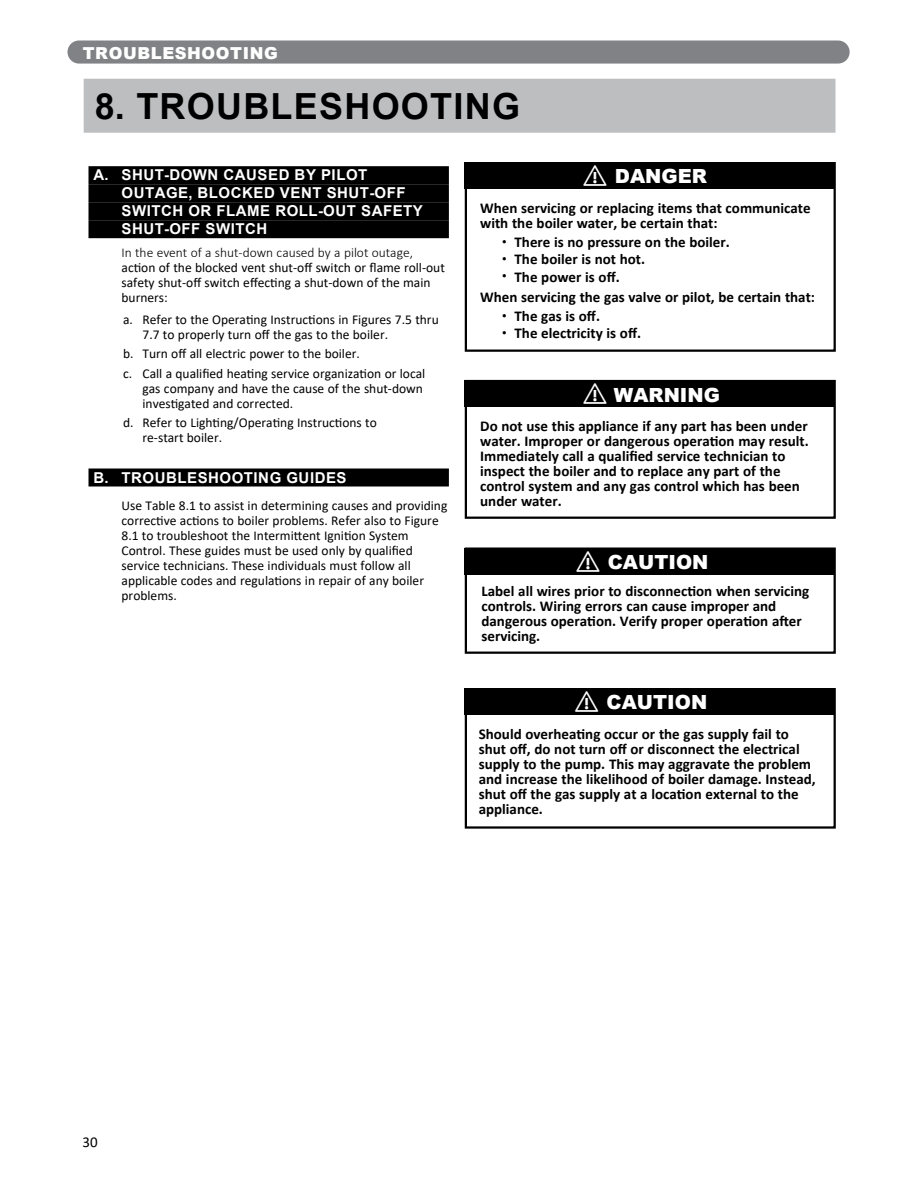
<style>
.page{position:relative;width:918px;height:1188px;background:#fff}
.page>*{position:absolute;margin:0;border:0;box-sizing:border-box;transform-origin:0 0}
.t1{font:700 36px "Arial";letter-spacing:.035em;color:#000}
.t2{font:900 19.5px "Arial";color:#fff}
.t3{font:900 16.5px "Arial";letter-spacing:.035em;color:#fff}
.t4{font:700 15px/15px "Calibri";color:#000}
.t5{font:700 15px/18px "Arial";letter-spacing:.035em;color:#fff}
.t6{font:15px "Calibri";color:#000}
.t7{font:13.5px/15px "Calibri";color:#000}
.t8{font:300 13.5px "Calibri";color:#000}
.s1{font-weight:400;font-size:10.5px}
</style>
<div class="page">
<div style="left:68px;top:40px;width:782px;height:24px;background:#808285;border-radius:12px"></div>
<div style="left:88px;top:166px;width:361px;height:18px;background:#000"></div>
<div style="left:88px;top:184px;width:361px;height:18px;background:#000"></div>
<div style="left:88px;top:202px;width:361px;height:18px;background:#000"></div>
<div style="left:88px;top:220px;width:361px;height:18px;background:#000"></div>
<div style="left:88px;top:469px;width:361px;height:18px;background:#000"></div>
<div style="left:84px;top:79px;width:751px;height:54px;background:#bcbec0"></div>
<div style="left:465px;top:380px;width:371px;height:139px;border:2px solid #000"></div>
<div style="left:465px;top:380px;width:369px;height:27px;background:#000"></div>
<div style="left:465px;top:688px;width:371px;height:141px;border:2px solid #000"></div>
<div style="left:465px;top:688px;width:369px;height:27px;background:#000"></div>
<div style="left:465px;top:548px;width:371px;height:106px;border:2px solid #000"></div>
<div style="left:465px;top:548px;width:369px;height:27px;background:#000"></div>
<div style="left:465px;top:162px;width:371px;height:190px;border:2px solid #000"></div>
<div style="left:465px;top:162px;width:369px;height:27px;background:#000"></div>
<p class="t3" style="left:83px;top:41px;width:197px">TROUBLESHOOTING</p>
<h1 class="t1" style="left:95px;top:81px;width:427px">8. TROUBLESHOOTING</h1>
<p class="t5" style="left:122px;top:166px;width:303px;text-indent:-28px">A. SHUT-DOWN CAUSED BY PILOT<br>OUTAGE, BLOCKED VENT SHUT-OFF<br>SWITCH OR FLAME ROLL-OUT SAFETY<br>SHUT-OFF SWITCH</p>
<p class="t8" style="left:122px;top:244px;width:293px">In the event of a shut-down caused by a pilot outage,</p>
<p class="t7" style="left:122px;top:260px;width:325px">action of the blocked vent shut-off switch or flame roll-out safety shut-off switch effecting a shut-down of the main burners:</p>
<p class="t7" style="left:142px;top:311px;width:298px;text-indent:-19px">a. Refer to the Operating Instructions in Figures 7.5 thru<br>7.7 to properly turn off the gas to the boiler.</p>
<p class="t7" style="left:123px;top:344px;width:304px;line-height:19.5px">b. Turn off all electric power to the boiler.<br>c. Call a qualified heating service organization or local</p>
<p class="t7" style="left:142px;top:380px;width:282px">gas company and have the cause of the shut-down investigated and corrected.</p>
<p class="t7" style="left:142px;top:415px;width:236px;text-indent:-19px">d. Refer to Lighting/Operating Instructions to re-start boiler.</p>
<p class="t5" style="left:93px;top:469px;width:255px">B. TROUBLESHOOTING GUIDES</p>
<p class="t7" style="left:122px;top:497px;width:327px">Use Table 8.1 to assist in determining causes and providing corrective actions to boiler problems. Refer also to Figure 8.1 to troubleshoot the Intermittent Ignition System Control. These guides must be used only by qualified service technicians. These individuals must follow all applicable codes and regulations in repair of any boiler problems.</p>
<h2 class="t2" style="left:584px;top:162px;width:125px">⚠ DANGER</h2>
<p class="t4" style="left:480px;top:200px;width:332px">When servicing or replacing items that communicate with the boiler water, be certain that:</p>
<p class="t4" style="left:502px;top:235px;width:229px"><span class="s1">•</span> There is no pressure on the boiler.</p>
<p class="t4" style="left:502px;top:252px;width:145px"><span class="s1">•</span> The boiler is not hot.</p>
<p class="t4" style="left:480px;top:266px;width:336px;line-height:20.1px;text-indent:22px"><span class="s1">•</span> The power is off.<br>When servicing the gas valve or pilot, be certain that:</p>
<p class="t4" style="left:502px;top:309px;width:100px"><span class="s1">•</span> The gas is off.</p>
<p class="t4" style="left:502px;top:326px;width:141px"><span class="s1">•</span> The electricity is off.</p>
<h2 class="t2" style="left:583px;top:380px;width:138px">⚠ WARNING</h2>
<p class="t4" style="left:480px;top:418px;width:330px">Do not use this appliance if any part has been under water. Improper or dangerous operation may result.<br>Immediately call a qualified service technician to inspect the boiler and to replace any part of the control system and any gas control which has been under water.</p>
<h2 class="t2" style="left:576px;top:548px;width:134px">⚠ CAUTION</h2>
<p class="t4" style="left:482px;top:584px;width:329px">Label all wires prior to disconnection when servicing controls. Wiring errors can cause improper and dangerous operation. Verify proper operation after servicing.</p>
<h2 class="t2" style="left:575px;top:688px;width:134px">⚠ CAUTION</h2>
<p class="t4" style="left:479px;top:726px;width:338px">Should overheating occur or the gas supply fail to shut off, do not turn off or disconnect the electrical supply to the pump. This may aggravate the problem and increase the likelihood of boiler damage. Instead, shut off the gas supply at a location external to the appliance.</p>
<p class="t6" style="left:82px;top:1131px;width:17px">30</p>
</div>
